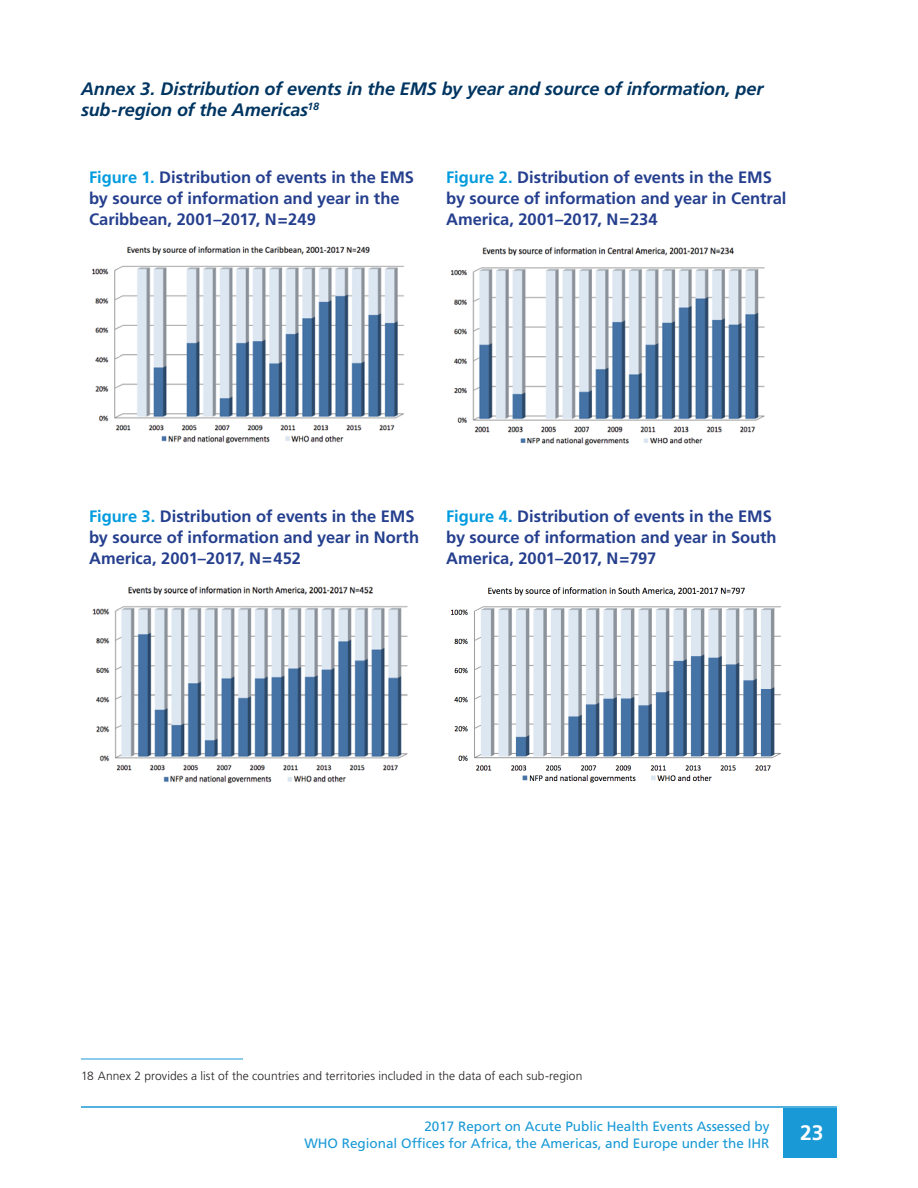
<style>
.page{position:relative;width:918px;height:1188px;background:#fff}
.page>*{position:absolute;margin:0;border:0;box-sizing:border-box;transform-origin:0 0}
.t1{font:700 21px "Frutiger";color:#fff}
.t2{font:italic 700 18px/21px "Frutiger";letter-spacing:-.01em;color:#003561}
.t3{font:700 16.5px/21px "Frutiger";letter-spacing:-.005em;color:#253f8e}
.t4{font:13.5px/16.5px "Frutiger";color:#1999d6;text-align:right}
.t5{font:300 12px "Frutiger";letter-spacing:.005em;color:#231f20}
.s1{color:#009bde}
</style>
<div class="page">
<hr style="left:81px;top:1106px;width:756px;height:2px;background:#1999d6">
<div style="left:783px;top:1108px;width:54px;height:49px;background:#1999d6"></div>
<img style="left:92px;top:246px;width:312px;height:198px">
<img style="left:450px;top:247px;width:315px;height:199px">
<img style="left:92px;top:586px;width:316px;height:198px">
<img style="left:451px;top:587px;width:330px;height:196px">
<hr style="left:81px;top:1059px;width:162px;height:1px;background:#1999d6">
<p class="t2" style="left:81px;top:78px;width:684px">Annex 3. Distribution of events in the EMS by year and source of information, per sub-region of the Americas<sup>18</sup></p>
<p class="t3" style="left:89px;top:166px;width:326px"><span class="s1">Figure 1.</span> Distribution of events in the EMS by source of information and year in the<br>Caribbean, 2001–2017, N=249</p>
<p class="t3" style="left:446px;top:166px;width:342px"><span class="s1">Figure 2.</span> Distribution of events in the EMS by source of information and year in Central<br>America, 2001–2017, N=234</p>
<p class="t3" style="left:89px;top:505px;width:332px"><span class="s1">Figure 3.</span> Distribution of events in the EMS by source of information and year in North<br>America, 2001–2017, N=452</p>
<p class="t3" style="left:446px;top:505px;width:332px"><span class="s1">Figure 4.</span> Distribution of events in the EMS by source of information and year in South<br>America, 2001–2017, N=797</p>
<p class="t5" style="left:81px;top:1069px;width:503px">18 Annex 2 provides a list of the countries and territories included in the data of each sub-region</p>
<p class="t4" style="left:304px;top:1119px;width:467px">2017 Report on Acute Public Health Events Assessed by<br>WHO Regional Offices for Africa, the Americas, and Europe under the IHR</p>
<p class="t1" style="left:800px;top:1121px;width:25px">23</p>
</div>
